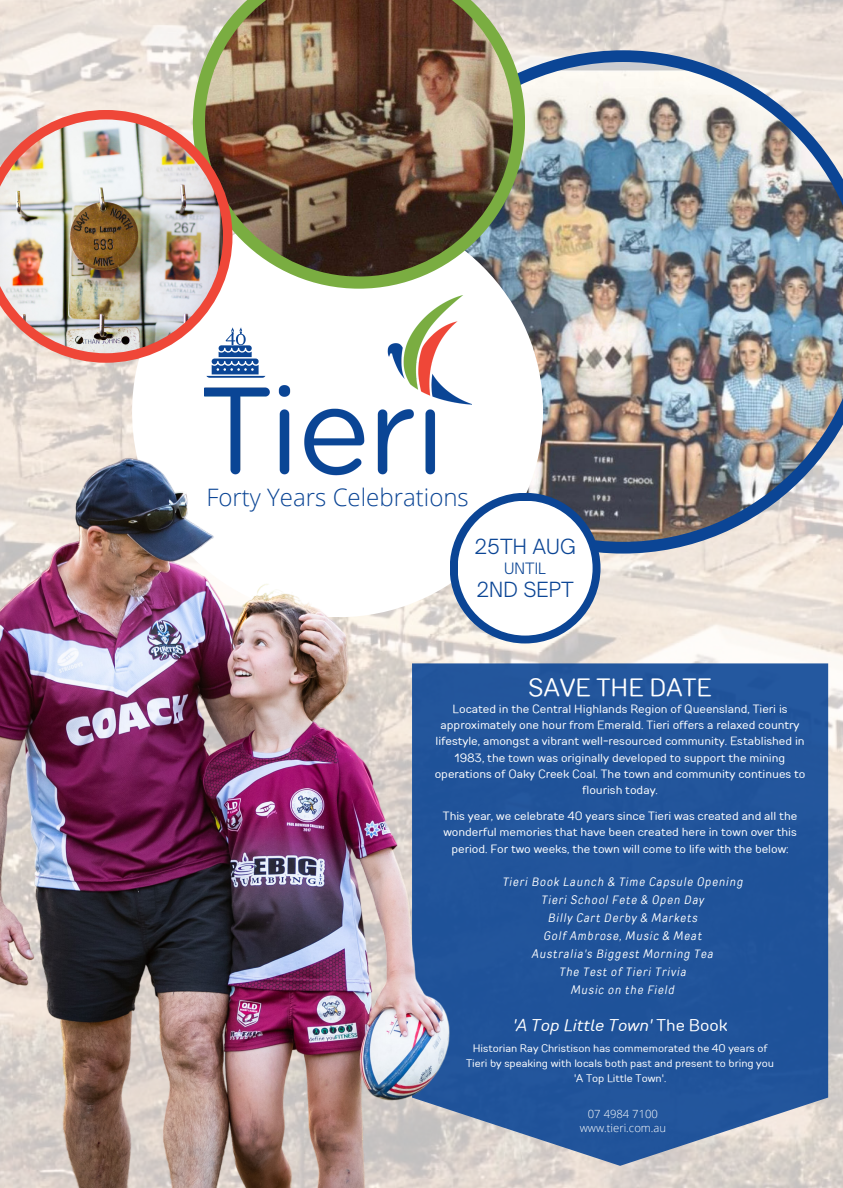
<style>
.page{position:relative;width:843px;height:1188px;background:#fff}
.page>*{position:absolute;margin:0;border:0;box-sizing:border-box;transform-origin:0 0}
.t1{font:25px "TT Rounds Neue";color:#fff}
.t2{font:300 24px "Open Sans";color:#0b4595}
.t3{font:300 20px "Open Sauce One";color:#0b4595}
.t4{font:italic 17px "TT Rounds Neue";color:#fff}
.t5{font:300 15px "Open Sauce One";color:#0b4595}
.t6{font:12px/16.3px "TT Rounds Neue";color:#fff;text-align:center}
.t7{font:italic 12px "TT Rounds Condensed";letter-spacing:.075em;color:#fff}
.t8{font:300 11.3px "Open Sans";color:#fff}
.t9{font:11px/15px "TT Rounds Neue";color:#fff;text-align:center}
.s1{font-style:normal}
</style>
<div class="page">
<img style="left:0;top:0;width:842px;height:1188px">
<div style="left:500px;top:663px;width:327px;height:503px;background:#21549b"></div>
<svg style="left:525px;top:50px;width:317px;height:504px;background:#a7b2c5"></svg>
<img style="left:502px;top:62px;width:340px;height:480px">
<div style="left:132px;top:207px;width:411px;height:410px;background:#fff;border-radius:50%"></div>
<img style="left:204px;top:295px;width:267px;height:138px">
<svg style="left:206px;top:327px;width:59px;height:51px"></svg>
<div style="left:449px;top:493px;width:151px;height:150px;background:#0b4595;border-radius:50%"></div>
<div style="left:457px;top:501px;width:135px;height:135px;background:#fff;border-radius:50%"></div>
<svg style="left:193px;top:0;width:332px;height:289px"></svg>
<img style="left:205px;top:0;width:308px;height:277px">
<svg style="left:0;top:110px;width:232px;height:253px"></svg>
<img style="left:0;top:119px;width:223px;height:234px">
<img style="left:0;top:433px;width:500px;height:755px">
<p class="t2" style="left:206px;top:480px;width:264px">Forty Years Celebrations</p>
<p class="t3" style="left:474px;top:534px;width:103px">25TH AUG</p>
<p class="t5" style="left:504px;top:559px;width:43px">UNTIL</p>
<p class="t3" style="left:476px;top:577px;width:99px">2ND SEPT</p>
<p class="t1" style="left:528px;top:670px;width:185px">SAVE THE DATE</p>
<p class="t6" style="left:434px;top:701px;width:372px">Located in the Central Highlands Region of Queensland, Tieri is approximately one hour from Emerald. Tieri offers a relaxed country lifestyle, amongst a vibrant well-resourced community. Established in 1983, the town was originally developed to support the mining operations of Oaky Creek Coal. The town and community continues to flourish today.</p>
<p class="t6" style="left:443px;top:808px;width:355px">This year, we celebrate 40 years since Tieri was created and all the wonderful memories that have been created here in town over this period. For two weeks, the town will come to life with the below:</p>
<p class="t7" style="left:502px;top:874px;width:242px">Tieri Book Launch &amp; Time Capsule Opening</p>
<p class="t7" style="left:541px;top:892px;width:164px">Tieri School Fete &amp; Open Day</p>
<p class="t7" style="left:548px;top:910px;width:151px">Billy Cart Derby &amp; Markets</p>
<p class="t7" style="left:543px;top:928px;width:160px">Golf Ambrose, Music &amp; Meat</p>
<p class="t7" style="left:532px;top:946px;width:183px">Australia's Biggest Morning Tea</p>
<p class="t7" style="left:559px;top:964px;width:128px">The Test of Tieri Trivia</p>
<p class="t7" style="left:571px;top:982px;width:105px">Music on the Field</p>
<p class="t4" style="left:512px;top:1013px;width:216px">'A Top Little Town' <span class="s1">The Book</span></p>
<p class="t9" style="left:466px;top:1040px;width:309px">Historian Ray Christison has commemorated the 40 years of<br>Tieri by speaking with locals both past and present to bring you 'A Top Little Town'.</p>
<p class="t8" style="left:587px;top:1106px;width:72px">07 4984 7100</p>
<p class="t8" style="left:579px;top:1120px;width:88px">www.tieri.com.au</p>
</div>
